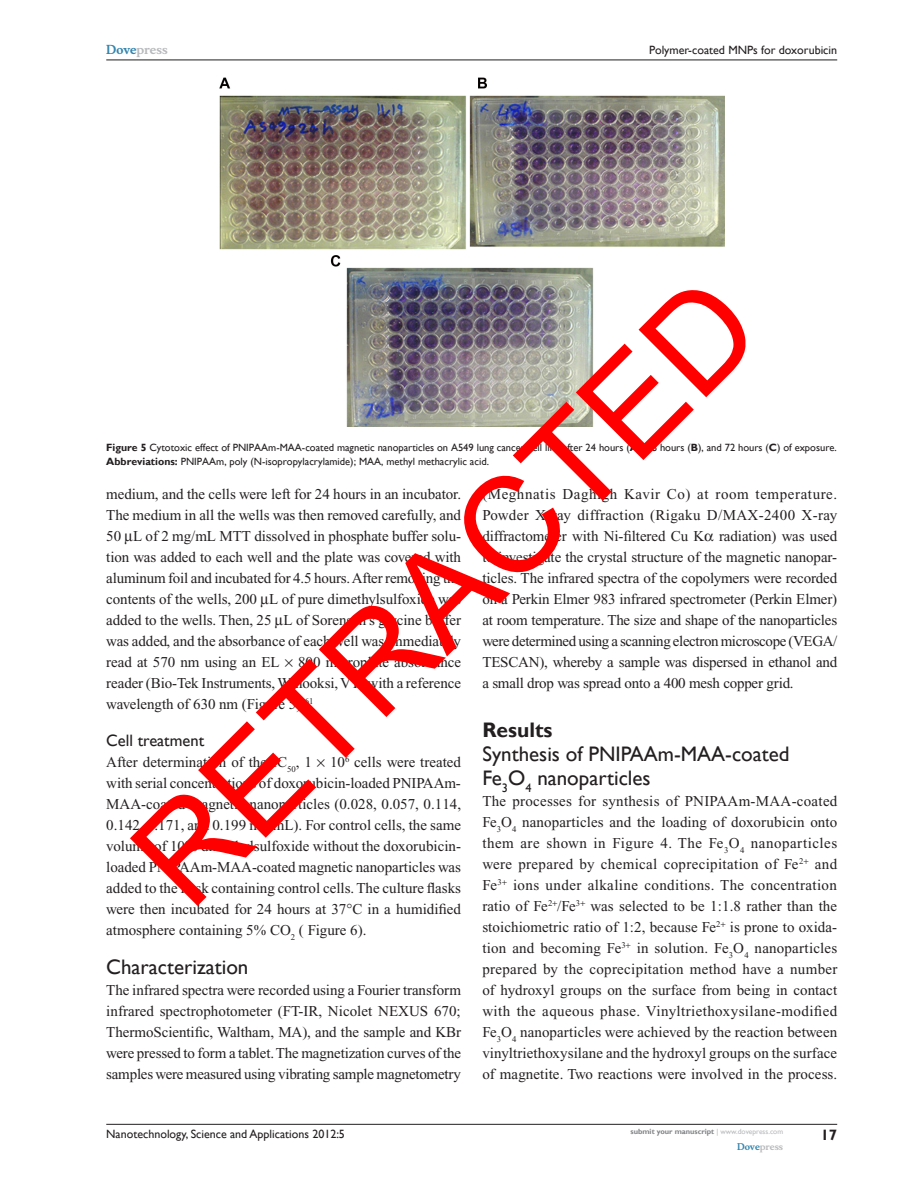
<style>
.page{position:relative;width:918px;height:1188px;background:#fff}
.page>*{position:absolute;margin:0;border:0;box-sizing:border-box;transform-origin:0 0}
.t1{font:133.5px "Arial";color:#f00}
.t2{font:21px/24px "Gill Sans";color:#231f20}
.t3{font:700 21px "Gill Sans";color:#231f20}
.t4{font:16.5px "Gill Sans";color:#231f20}
.t5{font:15px/21px "Times New Roman";letter-spacing:-.005em;color:#231f20;text-align:justify}
.t6{font:700 15px "Gill Sans";color:#231f20}
.t7{font:12px "Gill Sans";color:#231f20}
.t8{font:700 12px "Musee";color:#b8b9bc}
.t9{font:10.5px/13.5px "Gill Sans";color:#231f20}
.t10{font:700 9px "Musee";color:#b8b9bc}
.t11{font:700 7.5px "Gill Sans";color:#808285}
.s1{color:#3485ae}
.s2{font-weight:700}
.s3{font-weight:400;color:#b8b9bc}
</style>
<div class="page">
<img style="left:219px;top:77px;width:505px;height:349px">
<hr style="left:106px;top:1124px;width:731px;height:1px;background:#231f20">
<hr style="left:106px;top:60px;width:731px;height:1px;background:#231f20">
<p class="t8" style="left:106px;top:43px;width:63px"><span class="s1">Dove</span>press</p>
<p class="t7" style="left:649px;top:43px;width:189px">Polymer-coated MNPs for doxorubicin</p>
<h1 class="t1" style="left:116px;top:839px;width:817px;rotate:-45deg">RETRACTED</h1>
<p class="t9" style="left:106px;top:441px;width:732px"><span class="s2">Figure 5</span> Cytotoxic effect of PNIPAAm-MAA-coated magnetic nanoparticles on A549 lung cancer cell line after 24 hours (<span class="s2">A</span>), 48 hours (<span class="s2">B</span>), and 72 hours (<span class="s2">C</span>) of exposure.<br><span class="s2">Abbreviations:</span> PNIPAAm, poly (N-isopropylacrylamide); MAA, methyl methacrylic acid.</p>
<p class="t5" style="left:106px;top:483px;width:356px">medium, and the cells were left for 24 hours in an incubator.<br>The medium in all the wells was then removed carefully, and 50 L of 2 mg/mL MTT dissolved in phosphate buffer solu&shy;tion was added to each well and the plate was covered with aluminum foil and incubated for 4.5 hours. After removing the contents of the wells, 200 L of pure dimethylsulfoxide was added to the wells. Then, 25 L of Sorensen’s glycine buffer was added, and the absorbance of each well was immediately read at 570 nm using an EL 800 microplate absorbance reader (Bio-Tek Instruments, Winooksi, VT) with a reference wavelength of 630 nm (Figure 5).<sup>61</sup></p>
<p class="t4" style="left:106px;top:731px;width:99px">Cell treatment</p>
<p class="t5" style="left:106px;top:752px;width:356px">After determination of the IC<sub>50</sub>, 1 10<sup>6</sup> cells were treated with serial concentrations of doxorubicin-loaded PNIPAAm-MAA-coated magnetic nanoparticles (0.028, 0.057, 0.114, 0.142, 0.171, and 0.199 mg/mL). For control cells, the same volume of 10% dimethylsulfoxide without the doxorubicin&shy;loaded PNIPAAm-MAA-coated magnetic nanoparticles was added to the flask containing control cells. The culture flasks were then incubated for 24 hours at 37 C in a humidified atmosphere containing 5% CO<sub>2</sub> ( Figure 6).</p>
<h2 class="t2" style="left:106px;top:956px;width:144px">Characterization</h2>
<p class="t5" style="left:106px;top:980px;width:356px">The infrared spectra were recorded using a Fourier transform infrared spectrophotometer (FT-IR, Nicolet NEXUS 670; ThermoScientific, Waltham, MA), and the sample and KBr were pressed to form a tablet. The magnetization curves of the samples were measured using vibrating sample magnetometry</p>
<p class="t5" style="left:482px;top:483px;width:357px">(Meghnatis Daghigh Kavir Co) at room temperature.<br>Powder X-ray diffraction (Rigaku D/MAX-2400 X-ray diffractometer with Ni-filtered Cu K radiation) was used to investigate the crystal structure of the magnetic nanopar&shy;ticles. The infrared spectra of the copolymers were recorded on a Perkin Elmer 983 infrared spectrometer (Perkin Elmer) at room temperature. The size and shape of the nanoparticles were determined using a scanning electron microscope (VEGA/ TESCAN), whereby a sample was dispersed in ethanol and a small drop was spread onto a 400 mesh copper grid.</p>
<h2 class="t3" style="left:482px;top:718px;width:72px">Results</h2>
<h2 class="t2" style="left:482px;top:743px;width:309px">Synthesis of PNIPAAm-MAA-coated<br>Fe<sub>3</sub>O<sub>4</sub> nanoparticles</h2>
<p class="t5" style="left:482px;top:791px;width:357px">The processes for synthesis of PNIPAAm-MAA-coated Fe<sub>3</sub>O<sub>4</sub> nanoparticles and the loading of doxorubicin onto them are shown in Figure 4. The Fe<sub>3</sub>O<sub>4</sub> nanoparticles were prepared by chemical coprecipitation of Fe<sup>2</sup> and Fe<sup>3</sup> ions under alkaline conditions. The concentration ratio of Fe<sup>2</sup> /Fe<sup>3</sup> was selected to be 1:1.8 rather than the stoichiometric ratio of 1:2, because Fe<sup>2</sup> is prone to oxida&shy;tion and becoming Fe<sup>3</sup> in solution. Fe<sub>3</sub>O<sub>4</sub> nanoparticles prepared by the coprecipitation method have a number of hydroxyl groups on the surface from being in contact with the aqueous phase. Vinyltriethoxysilane-modified Fe<sub>3</sub>O<sub>4</sub> nanoparticles were achieved by the reaction between vinyltriethoxysilane and the hydroxyl groups on the surface of magnetite. Two reactions were involved in the process.</p>
<p class="t7" style="left:106px;top:1127px;width:240px">Nanotechnology, Science and Applications 2012:5</p>
<p class="t11" style="left:631px;top:1127px;width:154px">submit your manuscript <span class="s3">| www.dovepress.com</span></p>
<p class="t10" style="left:737px;top:1141px;width:48px"><span class="s1">Dove</span>press</p>
<p class="t6" style="left:821px;top:1126px;width:18px">17</p>
</div>
